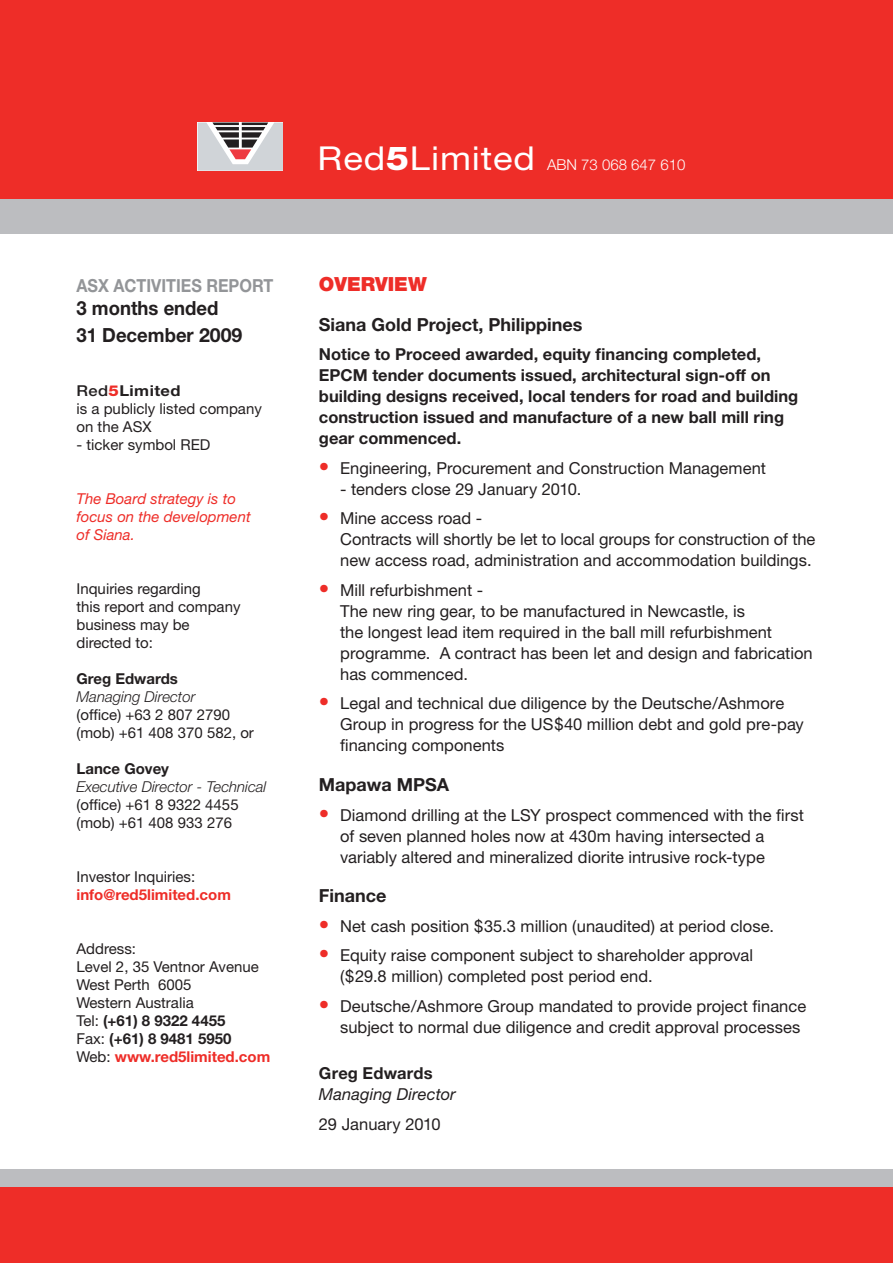
<style>
.page{position:relative;width:893px;height:1263px;background:#fff}
.page>*{position:absolute;margin:0;border:0;box-sizing:border-box;transform-origin:0 0}
.t1{font:700 19.5px/27px "Helvetica Neue";color:#231f20;scale:.95 1}
.Intro_Head_1{font:900 19.5px "Helvetica Neue";color:#ee2d28}
.Intro_head_2{font:700 18px "Helvetica Neue";color:#231f20}
.t2{font:700 18px "Helvetica Neue";color:#939598;scale:.9 1}
.Intro_page_tab{font:16.5px/21px "Helvetica Neue";color:#231f20}
.Intro_text{font:700 16.5px/21px "Helvetica Neue";color:#231f20}
.Page_1_text{font:italic 16.5px/21px "Helvetica Neue";letter-spacing:.005em;color:#231f20}
.Page_1_text-2{font:16.5px "Helvetica Neue";color:#231f20}
.t3{font:15px/18px "Helvetica Neue";color:#231f20}
.t4{font:700 15px/18px "Helvetica Neue";color:#231f20}
.t5{font:italic 15px/18px "Helvetica Neue";color:#ee2d28}
.t6{font:700 15px "Helvetica Neue";color:#ee2d28}
.t7{font:italic 300 15px "Helvetica Neue";color:#231f20}
.t8{font:300 15px "Helvetica Neue";color:#fff}
.s1{font-weight:500}
.s2{font-weight:800;color:#ee2d28}
.s3{font-weight:700}
.s4{font-weight:300;font-style:italic}
.s5{font-weight:400}
.s6{font-weight:400;color:#231f20}
.s7{font-weight:400;font-size:33px}
.s8{font-weight:800;font-size:33px}
.s9{font-size:21px;color:#ee2d28}
.s10{font-weight:700;font-style:normal}
</style>
<div class="page">
<div style="left:0;top:0;width:893px;height:204px;background:#ee2d28"></div>
<div style="left:0;top:200px;width:893px;height:34px;background:#bcbdc0"></div>
<div style="left:0;top:1178px;width:893px;height:85px;background:#ee2d28"></div>
<div style="left:0;top:1169px;width:893px;height:17px;background:#bcbdc0"></div>
<svg style="left:198px;top:123px;width:85px;height:48px;background:#beb9bc"></svg>
<p class="t2" style="left:77px;top:274px;width:220px">ASX Activities Report</p>
<p class="t1" style="left:77px;top:294px;width:176px">3 months ended<br>31 December 2009</p>
<p class="t3" style="left:77px;top:381px;width:187px"><span class="s1">Red</span><span class="s2">5</span><span class="s3">Limited<br></span>is a publicly listed company on the ASX</p>
<p class="t3" style="left:77px;top:435px;width:135px">- ticker symbol RED</p>
<p class="t5" style="left:77px;top:489px;width:176px">The Board strategy is to focus on the development of Siana.</p>
<p class="t3" style="left:77px;top:579px;width:165px">Inquiries regarding<br>this report and company</p>
<p class="t3" style="left:77px;top:615px;width:115px">business may be directed to:</p>
<p class="t4" style="left:77px;top:669px;width:103px">Greg Edwards</p>
<p class="t3" style="left:77px;top:687px;width:155px"><span class="s4">Managing Director </span>(office) +63 2 807 2790</p>
<p class="t3" style="left:77px;top:723px;width:179px">(mob) +61 408 370 582, or</p>
<p class="t4" style="left:77px;top:759px;width:94px">Lance Govey</p>
<p class="t7" style="left:77px;top:778px;width:191px">Executive Director - Technical</p>
<p class="t3" style="left:77px;top:795px;width:164px">(office) +61 8 9322 4455</p>
<p class="t3" style="left:77px;top:813px;width:157px">(mob) +61 408 933 276</p>
<p class="t3" style="left:77px;top:867px;width:120px">Investor Inquiries:</p>
<p class="t6" style="left:77px;top:885px;width:156px">info@red5limited.com</p>
<p class="t3" style="left:77px;top:939px;width:184px">Address:<br>Level 2, 35 Ventnor Avenue<br>West Perth 6005<br>Western Australia</p>
<p class="t4" style="left:77px;top:1011px;width:156px"><span class="s5">Tel:</span> (+61) 8 9322 4455<br><span class="s5">Fax:</span> (+61) 8 9481 5950</p>
<p class="t6" style="left:77px;top:1047px;width:195px"><span class="s6">Web:</span> www.red5limited.com</p>
<p class="t8" style="left:318px;top:156px;width:369px"><span class="s7">Red</span><span class="s8">5</span><span class="s7">Limited</span> ABN 73 068 647 610</p>
<p class="Intro_Head_1" style="left:319px;top:273px;width:109px">OVERVIEW</p>
<p class="Intro_head_2" style="left:319px;top:313px;width:265px">Siana Gold Project, Philippines</p>
<p class="Intro_text" style="left:319px;top:344px;width:444px">Notice to Proceed awarded, equity financing completed,<br>EPC</p>
<p class="Intro_text" style="left:319px;top:365px;width:481px;text-indent:34px">M tender documents issued, architectural sign-off on building designs received, local tenders for road and building construction issued and manufacture of a new ball mill ring gear commenced.</p>
<p class="Intro_page_tab" style="left:319px;top:457px;width:449px"><span class="s9">•</span> Engineering, Procurement and Construction Management</p>
<p class="Intro_page_tab" style="left:340px;top:478px;width:243px">- tenders close 29 January 2010.</p>
<p class="Intro_page_tab" style="left:340px;top:508px;width:477px;text-indent:-21px"><span class="s9">•</span> Mine access road -<br>Contracts will shortly be let to local groups for construction of the new access road, administration and accommodation buildings.</p>
<p class="Intro_page_tab" style="left:340px;top:579px;width:474px;text-indent:-21px"><span class="s9">•</span> Mill refurbishment -<br>The new ring gear, to be manufactured in Newcastle, is<br>the longest lead item required in the ball mill refurbishment programme. A contract has been let and design and fabrication has commenced.</p>
<p class="Intro_page_tab" style="left:340px;top:693px;width:465px;text-indent:-21px"><span class="s9">•</span> Legal and technical due diligence by the Deutsche/Ashmore<br>Group in progress for the US$40 million debt and gold pre-pay financing components</p>
<p class="Intro_head_2" style="left:319px;top:773px;width:132px">Mapawa MPSA</p>
<p class="Intro_page_tab" style="left:340px;top:804px;width:465px;text-indent:-21px"><span class="s9">•</span> Diamond drilling at the LSY prospect commenced with the first of seven planned holes now at 430m having intersected a variably altered and mineralized diorite intrusive rock-type</p>
<p class="Intro_head_2" style="left:319px;top:884px;width:69px">Finance</p>
<p class="Intro_page_tab" style="left:319px;top:915px;width:457px"><span class="s9">•</span> Net cash position $35.3 million (unaudited) at period close.</p>
<p class="Intro_page_tab" style="left:340px;top:944px;width:414px;text-indent:-21px"><span class="s9">•</span> Equity raise component subject to shareholder approval ($29.8 million) completed post period end.</p>
<p class="Intro_page_tab" style="left:340px;top:995px;width:468px;text-indent:-21px"><span class="s9">•</span> Deutsche/Ashmore Group mandated to provide project finance subject to normal due diligence and credit approval processes</p>
<p class="Page_1_text" style="left:319px;top:1062px;width:138px"><span class="s10">Greg Edwards<br></span>Managing Director</p>
<p class="Page_1_text-2" style="left:319px;top:1114px;width:123px">29 January 2010</p>
</div>
